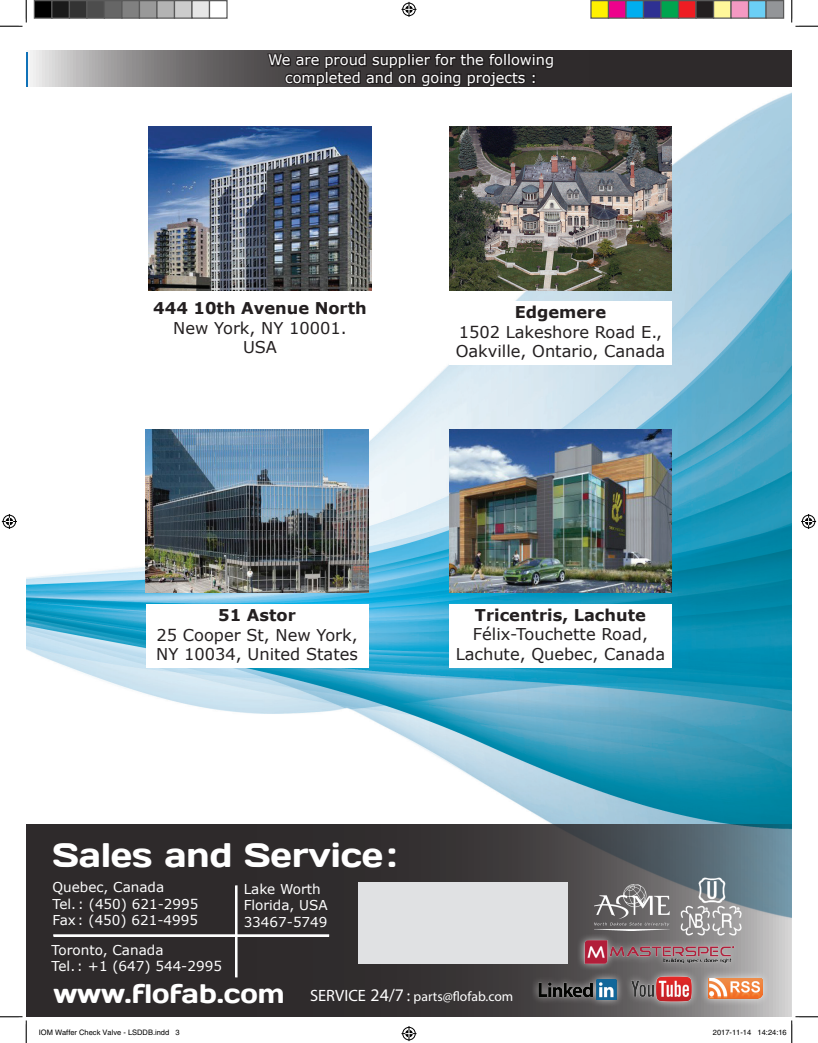
<style>
.page{position:relative;width:818px;height:1043px;background:#fff}
.page>*{position:absolute;margin:0;border:0;box-sizing:border-box;transform-origin:0 0}
.t1{font:34px "Days";color:#fff}
.t2{font:16.25px/19.5px "Verdana";color:#231f20;text-align:center}
.t3{font:700 16.25px "Verdana";color:#231f20}
.t4{font:14.5px/17.5px "Verdana";color:#fff;text-align:center}
.t5{font:13.62px/16.2px "Verdana";color:#fff}
.t6{font:13.62px "Myriad Pro";color:#fff}
.t7{font:7.5px "Helvetica";color:#000}
.s1{font-family:"Days";font-size:26.62px}
.s2{font-size:16.38px}
.s3{font-size:17.75px}
</style>
<div class="page">
<img style="left:26px;top:86px;width:765px;height:738px">
<hr style="left:26px;top:52px;width:2px;height:35px;background:#1074bc">
<svg style="left:30px;top:50px;width:761px;height:36px;background:#5f5c5c"></svg>
<svg style="left:266px;top:50px;width:290px;height:38px;background:#343131"></svg>
<svg style="left:26px;top:824px;width:765px;height:192px;background:#3f3e40"></svg>
<div style="left:53px;top:934px;width:276px;height:2px;border:1px solid #fff"></div>
<div style="left:531px;top:971px;width:93px;height:36px;background:#fff;opacity:.75"></div>
<img style="left:538px;top:979px;width:78px;height:20px">
<div style="left:700px;top:970px;width:70px;height:36px;background:#fff;opacity:.75"></div>
<img style="left:708px;top:978px;width:54px;height:23px">
<div style="left:624px;top:968px;width:75px;height:41px;background:#fff;opacity:.75"></div>
<img style="left:629px;top:975px;width:65px;height:28px">
<div style="left:358px;top:882px;width:209px;height:81px;background:#e0e1e3"></div>
<img style="left:449px;top:127px;width:222px;height:163px">
<img style="left:149px;top:127px;width:222px;height:163px">
<img style="left:449px;top:429px;width:222px;height:163px">
<div style="left:149px;top:297px;width:222px;height:68px;background:#fff"></div>
<div style="left:449px;top:301px;width:222px;height:64px;background:#fff"></div>
<div style="left:449px;top:604px;width:222px;height:64px;background:#fff"></div>
<div style="left:576px;top:933px;width:164px;height:38px;background:#fff;opacity:.75"></div>
<img style="left:584px;top:939px;width:150px;height:25px">
<img style="left:679px;top:903px;width:65px;height:34px">
<img style="left:698px;top:873px;width:27px;height:32px">
<img style="left:594px;top:884px;width:75px;height:46px">
<img style="left:146px;top:429px;width:222px;height:163px">
<div style="left:146px;top:604px;width:222px;height:64px;background:#fff"></div>
<svg style="left:0;top:0;width:27px;height:27px"></svg>
<svg style="left:0;top:1015px;width:27px;height:27px"></svg>
<svg style="left:791px;top:0;width:27px;height:27px"></svg>
<svg style="left:401px;top:2px;width:15px;height:15px"></svg>
<svg style="left:401px;top:1026px;width:15px;height:15px"></svg>
<svg style="left:2px;top:514px;width:15px;height:15px"></svg>
<svg style="left:801px;top:514px;width:15px;height:15px"></svg>
<div style="left:34px;top:1px;width:18px;height:17px;background:#000"></div>
<div style="left:34px;top:0;width:18px;height:19px;border:1px solid #595959"></div>
<div style="left:52px;top:1px;width:17px;height:17px;background:#1a1a1a"></div>
<div style="left:51px;top:0;width:19px;height:19px;border:1px solid #595959"></div>
<div style="left:69px;top:1px;width:18px;height:17px;background:#333"></div>
<div style="left:69px;top:0;width:19px;height:19px;border:1px solid #595959"></div>
<div style="left:87px;top:1px;width:17px;height:17px;background:#4d4d4d"></div>
<div style="left:86px;top:0;width:19px;height:19px;border:1px solid #595959"></div>
<div style="left:104px;top:1px;width:18px;height:17px;background:#666"></div>
<div style="left:104px;top:0;width:18px;height:19px;border:1px solid #595959"></div>
<div style="left:122px;top:1px;width:17px;height:17px;background:#808080"></div>
<div style="left:121px;top:0;width:19px;height:19px;border:1px solid #595959"></div>
<div style="left:139px;top:1px;width:18px;height:17px;background:#999"></div>
<div style="left:139px;top:0;width:19px;height:19px;border:1px solid #595959"></div>
<div style="left:157px;top:1px;width:17px;height:17px;background:#b3b3b3"></div>
<div style="left:156px;top:0;width:19px;height:19px;border:1px solid #595959"></div>
<div style="left:174px;top:1px;width:18px;height:17px;background:#ccc"></div>
<div style="left:174px;top:0;width:18px;height:19px;border:1px solid #595959"></div>
<div style="left:192px;top:1px;width:17px;height:17px;background:#e6e6e6"></div>
<div style="left:191px;top:0;width:19px;height:19px;border:1px solid #595959"></div>
<div style="left:209px;top:0;width:19px;height:19px;border:1px solid #595959"></div>
<div style="left:591px;top:1px;width:17px;height:17px;background:#fff101"></div>
<div style="left:590px;top:0;width:19px;height:19px;border:1px solid #595959"></div>
<div style="left:608px;top:1px;width:18px;height:17px;background:#ed028c"></div>
<div style="left:608px;top:0;width:18px;height:19px;border:1px solid #595959"></div>
<div style="left:626px;top:1px;width:17px;height:17px;background:#00aeef"></div>
<div style="left:625px;top:0;width:19px;height:19px;border:1px solid #595959"></div>
<div style="left:643px;top:1px;width:18px;height:17px;background:#2e3092"></div>
<div style="left:642px;top:0;width:19px;height:19px;border:1px solid #595959"></div>
<div style="left:661px;top:1px;width:17px;height:17px;background:#00a54f"></div>
<div style="left:660px;top:0;width:19px;height:19px;border:1px solid #595959"></div>
<div style="left:678px;top:1px;width:18px;height:17px;background:#ee1d23"></div>
<div style="left:678px;top:0;width:18px;height:19px;border:1px solid #595959"></div>
<div style="left:696px;top:1px;width:17px;height:17px;background:#231f20"></div>
<div style="left:695px;top:0;width:19px;height:19px;border:1px solid #595959"></div>
<div style="left:713px;top:1px;width:18px;height:17px;background:#fff79a"></div>
<div style="left:712px;top:0;width:19px;height:19px;border:1px solid #595959"></div>
<div style="left:731px;top:1px;width:17px;height:17px;background:#f499c2"></div>
<div style="left:730px;top:0;width:19px;height:19px;border:1px solid #595959"></div>
<div style="left:748px;top:1px;width:18px;height:17px;background:#6bcff6"></div>
<div style="left:748px;top:0;width:18px;height:19px;border:1px solid #595959"></div>
<div style="left:766px;top:1px;width:17px;height:17px;background:#939598"></div>
<div style="left:765px;top:0;width:19px;height:19px;border:1px solid #595959"></div>
<svg style="left:757px;top:1015px;width:61px;height:27px"></svg>
<p class="t4" style="left:268px;top:51px;width:287px">We are proud supplier for the following completed and on going projects :</p>
<p class="t3" style="left:153px;top:297px;width:215px">444 10th Avenue North</p>
<p class="t2" style="left:173px;top:318px;width:175px">New York, NY 10001.<br>USA</p>
<p class="t3" style="left:514px;top:300px;width:93px">Edgemere</p>
<p class="t2" style="left:455px;top:322px;width:211px;text-align:left">1502 Lakeshore Road E.,<br>Oakville, Ontario, Canada</p>
<p class="t3" style="left:218px;top:603px;width:79px">51 Astor</p>
<p class="t2" style="left:156px;top:625px;width:203px;text-align:left">25 Cooper St, New York,<br>NY 10034, United States</p>
<p class="t3" style="left:475px;top:603px;width:172px">Tricentris, Lachute</p>
<p class="t2" style="left:455px;top:624px;width:211px">Félix-Touchette Road,<br>Lachute, Quebec, Canada</p>
<h1 class="t1" style="left:52px;top:833px;width:346px">Sales and Service:</h1>
<p class="t5" style="left:53px;top:879px;width:147px">Quebec, Canada<br>Tel. : (450) 621-2995<br>Fax: (450) 621-4995</p>
<p class="t5" style="left:244px;top:880px;width:85px">Lake Worth<br>Florida, USA<br>33467-5749</p>
<p class="t5" style="left:52px;top:941px;width:172px">Toronto, Canada<br>Tel. : +1 (647) 544-2995</p>
<p class="t6" style="left:53px;top:988px;width:461px"><span class="s1">www.flofab.com</span> <span class="s2">SERVICE</span> <span class="s3">24/7</span> <span class="s2">:</span> parts@flofab.com</p>
<p class="t7" style="left:39px;top:1028px;width:142px">IOM Waffer Check Valve - LSDDB.indd 3</p>
<p class="t7" style="left:712px;top:1028px;width:75px">2017-11-14 14:24:16</p>
</div>
